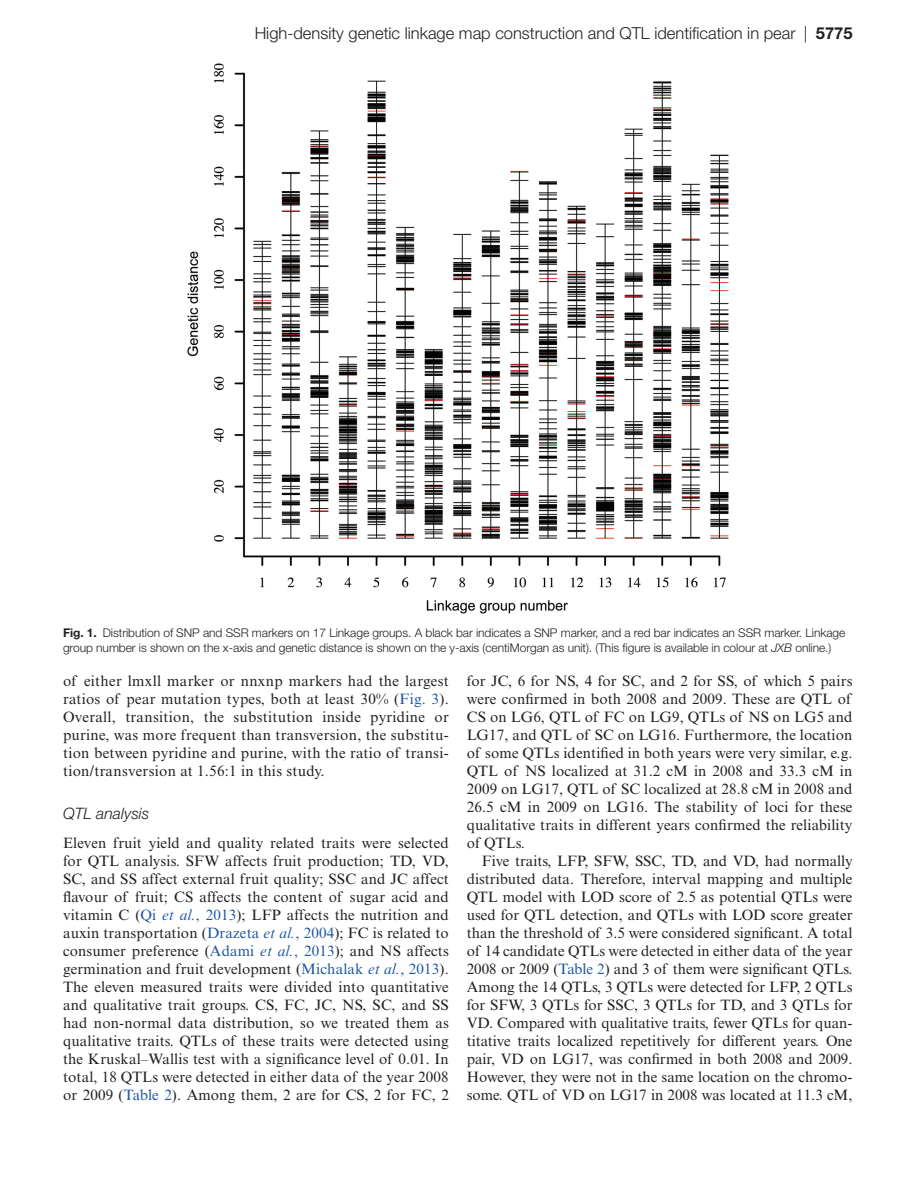
<style>
.page{position:relative;width:919px;height:1187px;background:#fff}
.page>*{position:absolute;margin:0;border:0;box-sizing:border-box;transform-origin:0 0}
.t1{font:300 16.5px "Helvetica Neue LT Std";color:#231f20}
.t2{font:italic 300 15.75px "Helvetica Neue LT Std";color:#231f20}
.t3{font:15px/18px "Times New Roman MT Std";letter-spacing:.01em;color:#231f20;text-align:justify}
.t4{font:300 12px/15px "Helvetica Neue LT Std";letter-spacing:-.005em;color:#231f20}
.s1{font-weight:700}
.s2{font-style:italic}
.s3{color:#1e56a6}
.s4{font-style:italic;color:#1e56a6}
</style>
<div class="page">
<img style="left:187px;top:63px;width:541px;height:550px">
<p class="t1" style="left:255px;top:23px;width:599px">High-density genetic linkage map construction and QTL identification in pear | <span class="s1">5775</span></p>
<p class="t4" style="left:63px;top:625px;width:783px"><span class="s1">Fig. 1.</span> Distribution of SNP and SSR markers on 17 Linkage groups. A black bar indicates a SNP marker, and a red bar indicates an SSR marker. Linkage group number is shown on the x-axis and genetic distance is shown on the y-axis (centiMorgan as unit). (This figure is available in colour at <span class="s2">JXB</span> online.)</p>
<p class="t3" style="left:63px;top:671px;width:387px">of either lmxll marker or nnxnp markers had the largest ratios of pear mutation types, both at least 30% (<span class="s3">Fig. 3</span>).<br>Overall, transition, the substitution inside pyridine or purine, was more frequent than transversion, the substitu&shy;tion between pyridine and purine, with the ratio of transi&shy;tion/transversion at 1.56:1 in this study.</p>
<p class="t2" style="left:63px;top:804px;width:88px">QTL analysis</p>
<p class="t3" style="left:63px;top:833px;width:387px">Eleven fruit yield and quality related traits were selected for QTL analysis. SFW affects fruit production; TD, VD, SC, and SS affect external fruit quality; SSC and JC affect flavour of fruit; CS affects the content of sugar acid and vitamin C (<span class="s3">Qi</span> <span class="s4">et al.</span><span class="s3">, 2013</span>); LFP affects the nutrition and auxin transportation (<span class="s3">Drazeta</span> <span class="s4">et al.</span><span class="s3">, 2004</span>); FC is related to consumer preference (<span class="s3">Adami</span> <span class="s4">et al.</span><span class="s3">, 2013</span>); and NS affects germination and fruit development (<span class="s3">Michalak</span> <span class="s4">et al.</span><span class="s3">, 2013</span>).<br>The eleven measured traits were divided into quantitative and qualitative trait groups. CS, FC, JC, NS, SC, and SS had non-normal data distribution, so we treated them as qualitative traits. QTLs of these traits were detected using the Kruskal–Wallis test with a significance level of 0.01. In total, 18 QTLs were detected in either data of the year 2008 or 2009 (<span class="s3">Table 2</span>). Among them, 2 are for CS, 2 for FC, 2</p>
<p class="t3" style="left:466px;top:671px;width:387px">for JC, 6 for NS, 4 for SC, and 2 for SS, of which 5 pairs were confirmed in both 2008 and 2009. These are QTL of CS on LG6, QTL of FC on LG9, QTLs of NS on LG5 and LG17, and QTL of SC on LG16. Furthermore, the location of some QTLs identified in both years were very similar, e.g.<br>QTL of NS localized at 31.2 cM in 2008 and 33.3 cM in 2009 on LG17, QTL of SC localized at 28.8 cM in 2008 and 26.5 cM in 2009 on LG16. The stability of loci for these qualitative traits in different years confirmed the reliability of QTLs.</p>
<p class="t3" style="left:466px;top:851px;width:387px;text-indent:15px">Five traits, LFP, SFW, SSC, TD, and VD, had normally distributed data. Therefore, interval mapping and multiple QTL model with LOD score of 2.5 as potential QTLs were used for QTL detection, and QTLs with LOD score greater than the threshold of 3.5 were considered significant. A total of 14 candidate QTLs were detected in either data of the year 2008 or 2009 (<span class="s3">Table 2</span>) and 3 of them were significant QTLs.<br>Among the 14 QTLs, 3 QTLs were detected for LFP, 2 QTLs for SFW, 3 QTLs for SSC, 3 QTLs for TD, and 3 QTLs for VD. Compared with qualitative traits, fewer QTLs for quan&shy;titative traits localized repetitively for different years. One pair, VD on LG17, was confirmed in both 2008 and 2009.<br>However, they were not in the same location on the chromo&shy;some. QTL of VD on LG17 in 2008 was located at 11.3 cM,</p>
</div>
